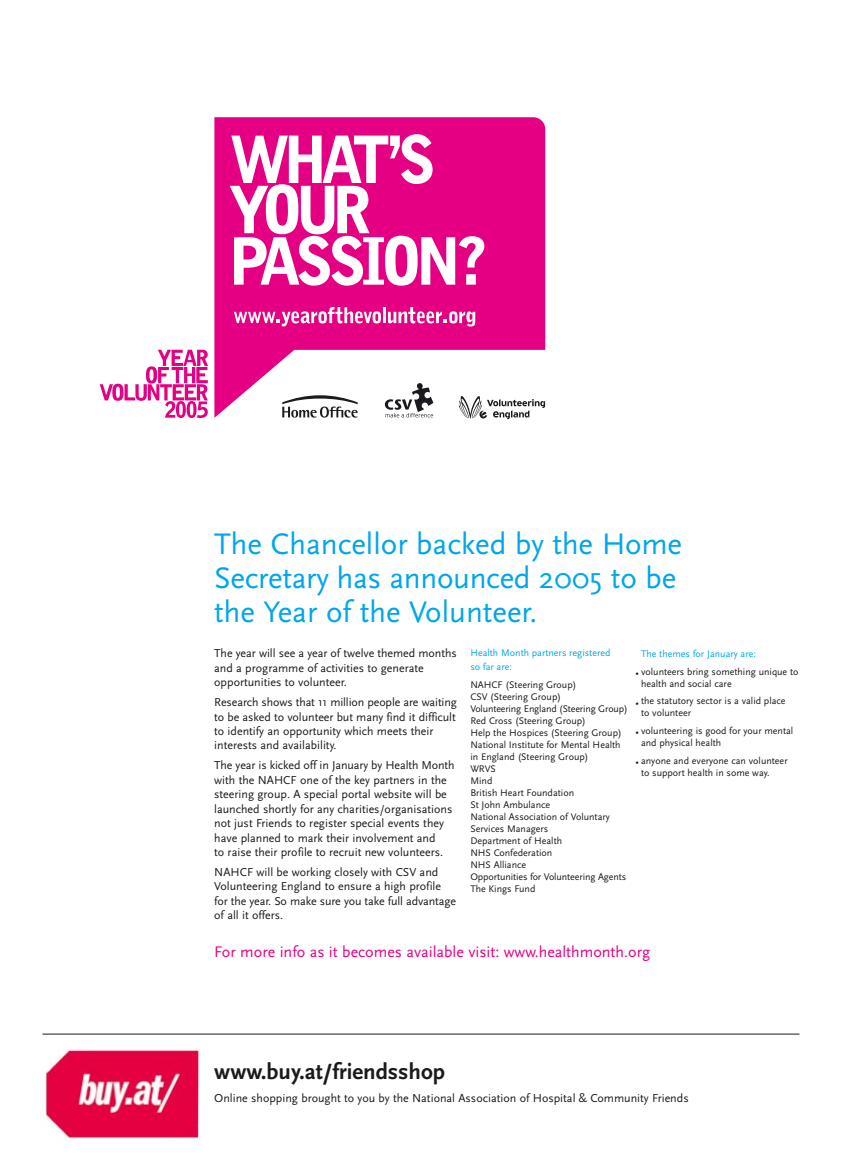
<style>
.page{position:relative;width:842px;height:1163px;background:#fff}
.page>*{position:absolute;margin:0;border:0;box-sizing:border-box;transform-origin:0 0}
.t1{font:31px/34px "Scala Sans";color:#00a6eb}
.t2{font:700 23px "Scala Sans";color:#1b1b1f}
.t3{font:16px "Scala Sans";color:#e50083}
.t4{font:12px/14.4px "Scala Sans";color:#1b1b1f}
.t5{font:10px/12px "Scala Sans";color:#1b1b1f}
.t6{font:10px/14.4px "Scala Sans";color:#00a6eb}
</style>
<div class="page">
<hr style="left:43px;top:1033px;width:756px;height:1px;background:#1b1b1f">
<img style="left:44px;top:1047px;width:155px;height:94px">
<svg style="left:214px;top:117px;width:331px;height:301px;fill:#e50083"></svg>
<svg style="left:100px;top:349px;width:108px;height:69px"></svg>
<svg style="left:230px;top:134px;width:254px;height:151px"></svg>
<svg style="left:234px;top:307px;width:147px;height:19px"></svg>
<hr style="left:383px;top:307px;width:3px;height:16px;background:#fff">
<svg style="left:388px;top:307px;width:87px;height:19px"></svg>
<svg style="left:385px;top:383px;width:48px;height:34px"></svg>
<svg style="left:282px;top:395px;width:76px;height:22px"></svg>
<svg style="left:458px;top:395px;width:87px;height:24px"></svg>
<p class="t1" style="left:214px;top:528px;width:469px">The Chancellor backed by the Home<br>Secretary has announced 2005 to be the Year of the Volunteer.</p>
<p class="t6" style="left:470px;top:645px;width:142px">Health Month partners registered so far are:</p>
<p class="t5" style="left:470px;top:678px;width:159px">NAHCF (Steering Group)<br>CSV (Steering Group)<br>Volunteering England (Steering Group)<br>Red Cross (Steering Group)<br>Help the Hospices (Steering Group)<br>National Institute for Mental Health in England (Steering Group)<br>WRVS<br>Mind<br>British Heart Foundation<br>St John Ambulance<br>National Association of Voluntary<br>Services Managers<br>Department of Health<br>NHS Confederation<br>NHS Alliance<br>Opportunities for Volunteering Agents<br>The Kings Fund</p>
<p class="t4" style="left:214px;top:646px;width:244px">The year will see a year of twelve themed months and a programme of activities to generate opportunities to volunteer.</p>
<p class="t4" style="left:214px;top:695px;width:244px">Research shows that 11 million people are waiting to be asked to volunteer but many find it difficult to identify an opportunity which meets their interests and availability.</p>
<p class="t4" style="left:214px;top:758px;width:242px">The year is kicked off in January by Health Month with the NAHCF one of the key partners in the steering group. A special portal website will be launched shortly for any charities/organisations not just Friends to register special events they have planned to mark their involvement and<br>to raise their profile to recruit new volunteers.</p>
<p class="t4" style="left:214px;top:865px;width:243px">NAHCF will be working closely with CSV and Volunteering England to ensure a high profile for the year. So make sure you take full advantage of all it offers.</p>
<p class="t3" style="left:214px;top:942px;width:437px">For more info as it becomes available visit: www.healthmonth.org</p>
<p class="t6" style="left:641px;top:646px;width:116px">The themes for January are:</p>
<p class="t5" style="left:641px;top:665px;width:159px">volunteers bring something unique to health and social care</p>
<p class="t5" style="left:641px;top:695px;width:146px">the statutory sector is a valid place to volunteer</p>
<p class="t5" style="left:641px;top:725px;width:154px">volunteering is good for your mental and physical health</p>
<p class="t5" style="left:641px;top:754px;width:148px">anyone and everyone can volunteer to support health in some way.</p>
<p class="t5" style="left:635px;top:666px;width:5px">•</p>
<p class="t5" style="left:635px;top:696px;width:5px">•</p>
<p class="t5" style="left:635px;top:726px;width:5px">•</p>
<p class="t5" style="left:635px;top:755px;width:5px">•</p>
<p class="t2" style="left:214px;top:1058px;width:233px">www.buy.at/friendsshop</p>
<p class="t4" style="left:214px;top:1091px;width:476px">Online shopping brought to you by the National Association of Hospital &amp; Community Friends</p>
</div>
